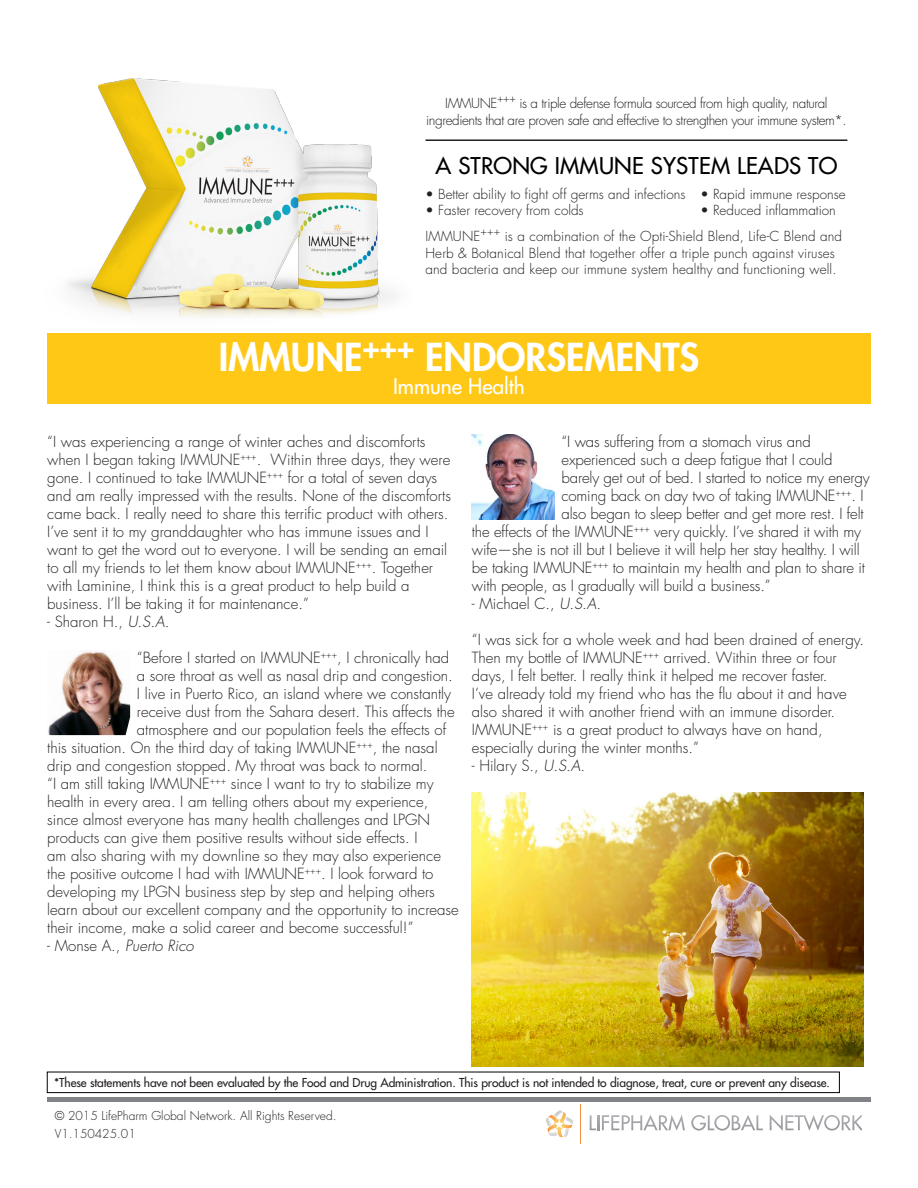
<style>
.page{position:relative;width:918px;height:1188px;background:#fff}
.page>*{position:absolute;margin:0;border:0;box-sizing:border-box;transform-origin:0 0}
.t1{font:800 37.5px "Futura Std";color:#fff}
.t2{font:500 22.5px "Futura Std";letter-spacing:.01em;color:#000}
.t3{font:500 21px "Futura Std";color:#fff}
.t4{font:300 15px/18px "Futura Std";color:#231f20}
.t5{font:italic 300 15px "Futura Std";color:#231f20}
.t6{font:300 13.5px/16.5px "Futura Std";color:#231f20}
.t7{font:300 13.5px/16.5px "Futura Std";letter-spacing:-.03em;color:#231f20;text-align:center}
.t8{font:500 12px "Futura Std";letter-spacing:-.01em;color:#231f20}
.t9{font:300 12px/18px "Futura Std";color:#231f20}
.s1{font-style:italic}
.s2{font-style:normal}
</style>
<div class="page">
<div style="left:47px;top:1097px;width:824px;height:5px;background:#818285"></div>
<hr style="left:580px;top:1104px;width:1px;height:40px;background:#f68f3c">
<svg style="left:546px;top:1110px;width:27px;height:27px"></svg>
<svg style="left:590px;top:1115px;width:95px;height:16px"></svg>
<svg style="left:691px;top:1115px;width:72px;height:16px"></svg>
<svg style="left:770px;top:1115px;width:92px;height:16px"></svg>
<div style="left:47px;top:1072px;width:793px;height:21px;border:1px solid #000"></div>
<img style="left:67px;top:78px;width:359px;height:240px">
<div style="left:47px;top:333px;width:824px;height:71px;background:#ffc817"></div>
<hr style="left:426px;top:139px;width:421px;height:2px;background:#231f20">
<img style="left:471px;top:792px;width:392px;height:275px">
<img style="left:472px;top:434px;width:83px;height:85px">
<img style="left:48px;top:651px;width:82px;height:84px">
<p class="t7" style="left:426px;top:96px;width:422px">IMMUNE<sup>+++</sup> is a triple defense formula sourced from high quality, natural ingredients that are proven safe and effective to strengthen your immune system*.</p>
<h2 class="t2" style="left:436px;top:152px;width:403px">A STRONG IMMUNE SYSTEM LEADS TO</h2>
<p class="t6" style="left:426px;top:186px;width:261px">• Better ability to fight off germs and infections</p>
<p class="t6" style="left:426px;top:203px;width:160px">• Faster recovery from colds</p>
<p class="t6" style="left:701px;top:186px;width:147px">• Rapid immune response</p>
<p class="t6" style="left:701px;top:203px;width:137px">• Reduced inflammation</p>
<p class="t6" style="left:426px;top:229px;width:418px">IMMUNE<sup>+++</sup> is a combination of the Opti-Shield Blend, Life-C Blend and<br>Herb &amp; Botanical Blend that together offer a triple punch against viruses and bacteria and keep our immune system healthy and functioning well.</p>
<h1 class="t1" style="left:219px;top:333px;width:482px">IMMUNE<sup>+++</sup> ENDORSEMENTS</h1>
<h3 class="t3" style="left:393px;top:373px;width:133px">Immune Health</h3>
<p class="t4" style="left:47px;top:433px;width:405px">“I was experiencing a range of winter aches and discomforts when I began taking IMMUNE<sup>+++</sup>. Within three days, they were gone. I continued to take IMMUNE<sup>+++</sup> for a total of seven days and am really impressed with the results. None of the discomforts came back. I really need to share this terrific product with others.<br>I’ve sent it to my granddaughter who has immune issues and I want to get the word out to everyone. I will be sending an email to all my friends to let them know about IMMUNE<sup>+++</sup>. Together with Laminine, I think this is a great product to help build a business. I’ll be taking it for maintenance.”</p>
<p class="t4" style="left:47px;top:613px;width:124px">- Sharon H., <span class="s1">U.S.A.</span></p>
<p class="t4" style="left:137px;top:649px;width:314px">“Before I started on IMMUNE<sup>+++</sup>, I chronically had</p>
<p class="t4" style="left:137px;top:667px;width:317px">a sore throat as well as nasal drip and congestion.</p>
<p class="t4" style="left:137px;top:685px;width:316px">I live in Puerto Rico, an island where we constantly</p>
<p class="t4" style="left:137px;top:703px;width:319px">receive dust from the Sahara desert. This affects the</p>
<p class="t4" style="left:137px;top:721px;width:311px">atmosphere and our population feels the effects of</p>
<p class="t4" style="left:47px;top:739px;width:392px">this situation. On the third day of taking IMMUNE<sup>+++</sup>, the nasal</p>
<p class="t4" style="left:47px;top:757px;width:382px">drip and congestion stopped. My throat was back to normal.</p>
<p class="t4" style="left:47px;top:775px;width:413px">“I am still taking IMMUNE<sup>+++</sup> since I want to try to stabilize my health in every area. I am telling others about my experience, since almost everyone has many health challenges and LPGN products can give them positive results without side effects. I<br>am also sharing with my downline so they may also experience the positive outcome I had with IMMUNE<sup>+++</sup>. I look forward to developing my LPGN business step by step and helping others learn about our excellent company and the opportunity to increase their income, make a solid career and become successful!”</p>
<p class="t5" style="left:47px;top:937px;width:148px"><span class="s2">- Monse A.,</span> Puerto Rico</p>
<p class="t4" style="left:562px;top:433px;width:251px">“I was suffering from a stomach virus and</p>
<p class="t4" style="left:562px;top:451px;width:272px">experienced such a deep fatigue that I could</p>
<p class="t4" style="left:562px;top:469px;width:310px">barely get out of bed. I started to notice my energy</p>
<p class="t4" style="left:562px;top:487px;width:304px">coming back on day two of taking IMMUNE<sup>+++</sup>. I</p>
<p class="t4" style="left:562px;top:505px;width:304px">also began to sleep better and get more rest. I felt</p>
<p class="t4" style="left:472px;top:523px;width:391px">the effects of the IMMUNE<sup>+++</sup> very quickly. I’ve shared it with my</p>
<p class="t4" style="left:472px;top:541px;width:389px">wife—she is not ill but I believe it will help her stay healthy. I will</p>
<p class="t4" style="left:472px;top:559px;width:394px">be taking IMMUNE<sup>+++</sup> to maintain my health and plan to share it</p>
<p class="t4" style="left:472px;top:577px;width:300px">with people, as I gradually will build a business.”</p>
<p class="t4" style="left:472px;top:595px;width:131px">- Michael C., <span class="s1">U.S.A.</span></p>
<p class="t4" style="left:472px;top:631px;width:394px">“I was sick for a whole week and had been drained of energy.<br>Then my bottle of IMMUNE<sup>+++</sup> arrived. Within three or four days, I felt better. I really think it helped me recover faster.<br>I’ve already told my friend who has the flu about it and have also shared it with another friend with an immune disorder.<br>IMMUNE<sup>+++</sup> is a great product to always have on hand, especially during the winter months.”</p>
<p class="t4" style="left:472px;top:757px;width:115px">- Hilary S., <span class="s1">U.S.A.</span></p>
<p class="t8" style="left:54px;top:1075px;width:777px">*These statements have not been evaluated by the Food and Drug Administration. This product is not intended to diagnose, treat, cure or prevent any disease.</p>
<p class="t9" style="left:55px;top:1107px;width:283px">© 2015 LifePharm Global Network. All Rights Reserved.<br>V1.150425.01</p>
</div>
